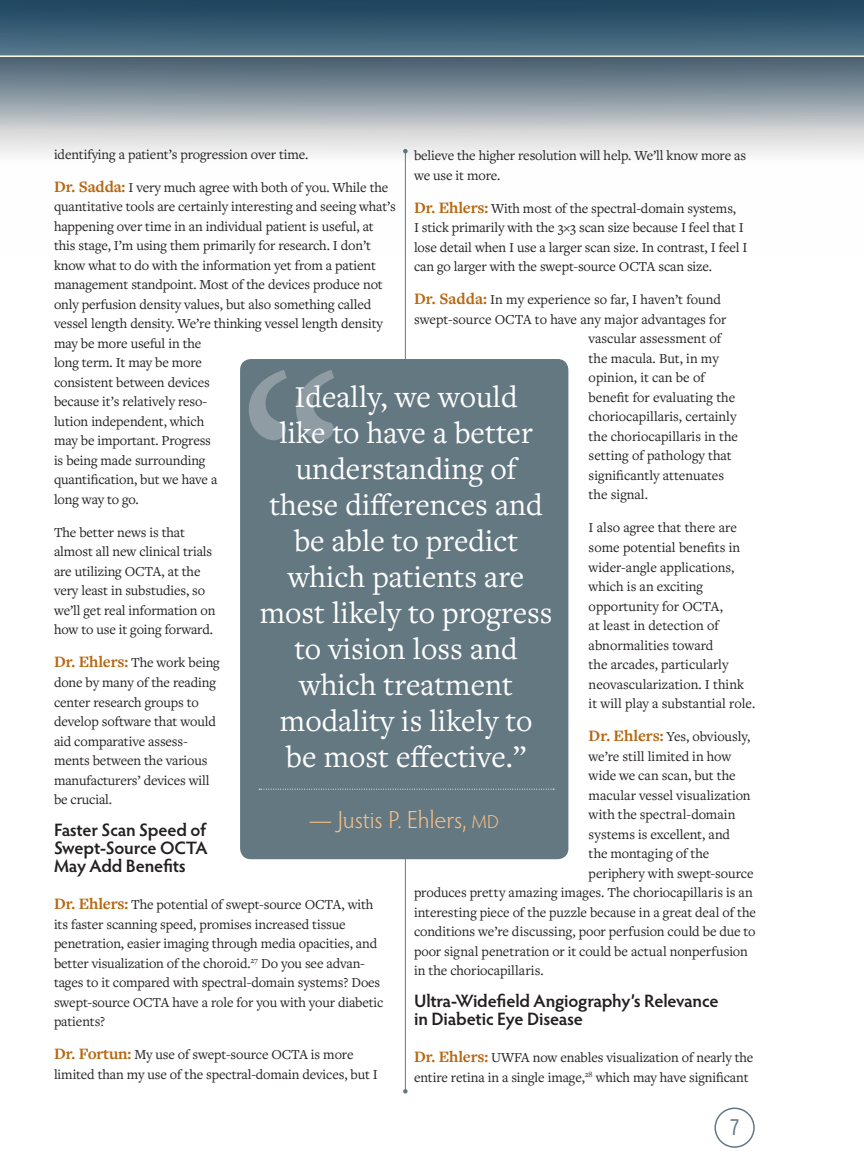
<style>
.page{position:relative;width:864px;height:1175px;background:#fff}
.page>*{position:absolute;margin:0;border:0;box-sizing:border-box;transform-origin:0 0}
.body_text{font:31.5px/36px "Freight Text Pro";color:#fff;text-align:center}
.figure_text{font:300 24.75px "Hypatia Sans Pro";color:#fcc287}
.t1{font:300 21px "Stratos";color:#647882}
.Subhead{font:600 18px/18px "Hypatia Sans Pro";letter-spacing:-.015em;color:#231f20;text-align:justify}
.body_text-2{font:14.25px/19.5px "Freight Text Pro";letter-spacing:-.01em;color:#231f20}
.s1{font-weight:700;font-size:16.5px;color:#b66811}
.s2{font-size:18.75px}
</style>
<div class="page">
<hr style="left:405px;top:151px;width:1px;height:940px;background:#647882">
<svg style="left:403px;top:1089px;width:5px;height:4px"></svg>
<img style="left:0;top:129px;width:864px;height:128px">
<svg style="left:0;top:0;width:864px;height:129px;background:#647b8b"></svg>
<hr style="left:0;top:55px;width:864px;height:2px;background:#fffde5">
<div style="left:714px;top:1107px;width:41px;height:40px;border:2px solid #647882;border-radius:50%"></div>
<div style="left:240px;top:359px;width:328px;height:500px;background:#647882;border-radius:11px"></div>
<svg style="left:249px;top:370px;width:85px;height:70px"></svg>
<svg style="left:259px;top:788px;width:295px;height:1px"></svg>
<p class="body_text-2" style="left:54px;top:144px;width:256px">identifying a patient’s progression over time.</p>
<p class="body_text-2" style="left:54px;top:177px;width:343px"><span class="s1">Dr. Sadda:</span> I very much agree with both of you. While the quantitative tools are certainly interesting and seeing what’s happening over time in an individual patient is useful, at this stage, I’m using them primarily for research. I don’t know what to do with the information yet from a patient management standpoint. Most of the devices produce not only perfusion density values, but also something called vessel length density. We’re thinking vessel length density may be more useful in the<br>long term. It may be more<br>consistent between devices<br>because it’s relatively reso-<br>lution independent, which<br>may be important. Progress<br>is being made surrounding<br>quantification, but we have a<br>long way to go.</p>
<p class="body_text-2" style="left:54px;top:522px;width:163px">The better news is that almost all new clinical trials are utilizing OCTA, at the very least in substudies, so we’ll get real information on how to use it going forward.</p>
<p class="body_text-2" style="left:54px;top:652px;width:167px"><span class="s1">Dr. Ehlers:</span> The work being done by many of the reading center research groups to develop software that would aid comparative assess&shy;ments between the various manufacturers’ devices will be crucial.</p>
<p class="Subhead" style="left:54px;top:819px;width:155px">Faster Scan Speed of Swept-Source OCTA May Add Benefits</p>
<p class="body_text-2" style="left:54px;top:894px;width:331px"><span class="s1">Dr. Ehlers:</span> The potential of swept-source OCTA, with its faster scanning speed, promises increased tissue penetration, easier imaging through media opacities, and better visualization of the choroid.<sup>27</sup> Do you see advan&shy;tages to it compared with spectral-domain systems? Does swept-source OCTA have a role for you with your diabetic patients?</p>
<p class="body_text-2" style="left:54px;top:1044px;width:325px"><span class="s1">Dr. Fortun:</span> My use of swept-source OCTA is more limited than my use of the spectral-domain devices, but I</p>
<p class="body_text-2" style="left:414px;top:145px;width:334px">believe the higher resolution will help. We’ll know more as we use it more.</p>
<p class="body_text-2" style="left:414px;top:198px;width:335px"><span class="s1">Dr. Ehlers:</span> With most of the spectral-domain systems,<br>I stick primarily with the 3×3 scan size because I feel that I lose detail when I use a larger scan size. In contrast, I feel I can go larger with the swept-source OCTA scan size.</p>
<p class="body_text-2" style="left:414px;top:289px;width:308px"><span class="s1">Dr. Sadda:</span> In my experience so far, I haven’t found</p>
<p class="body_text-2" style="left:414px;top:309px;width:314px">swept-source OCTA to have any major advantages for</p>
<p class="body_text-2" style="left:589px;top:328px;width:134px">vascular assessment of</p>
<p class="body_text-2" style="left:589px;top:348px;width:132px">the macula. But, in my</p>
<p class="body_text-2" style="left:589px;top:367px;width:118px">opinion, it can be of</p>
<p class="body_text-2" style="left:589px;top:387px;width:148px">benefit for evaluating the</p>
<p class="body_text-2" style="left:589px;top:406px;width:149px">choriocapillaris, certainly</p>
<p class="body_text-2" style="left:589px;top:426px;width:151px">the choriocapillaris in the</p>
<p class="body_text-2" style="left:589px;top:445px;width:145px">setting of pathology that</p>
<p class="body_text-2" style="left:589px;top:465px;width:137px">significantly attenuates</p>
<p class="body_text-2" style="left:589px;top:484px;width:61px">the signal.</p>
<p class="body_text-2" style="left:589px;top:517px;width:168px">I also agree that there are some potential benefits in wider-angle applications, which is an exciting opportunity for OCTA,<br>at least in detection of abnormalities toward<br>the arcades, particularly neovascularization. I think it will play a substantial role.</p>
<p class="body_text-2" style="left:589px;top:726px;width:163px"><span class="s1">Dr. Ehlers:</span> Yes, obviously,</p>
<p class="body_text-2" style="left:589px;top:745px;width:144px">we’re still limited in how</p>
<p class="body_text-2" style="left:589px;top:765px;width:148px">wide we can scan, but the</p>
<p class="body_text-2" style="left:589px;top:784px;width:163px">macular vessel visualization</p>
<p class="body_text-2" style="left:589px;top:804px;width:148px">with the spectral-domain</p>
<p class="body_text-2" style="left:589px;top:823px;width:143px">systems is excellent, and</p>
<p class="body_text-2" style="left:589px;top:843px;width:122px">the montaging of the</p>
<p class="body_text-2" style="left:589px;top:862px;width:166px">periphery with swept-source</p>
<p class="body_text-2" style="left:414px;top:882px;width:340px">produces pretty amazing images. The choriocapillaris is an</p>
<p class="body_text-2" style="left:414px;top:901px;width:344px">interesting piece of the puzzle because in a great deal of the</p>
<p class="body_text-2" style="left:414px;top:921px;width:343px">conditions we’re discussing, poor perfusion could be due to</p>
<p class="body_text-2" style="left:414px;top:940px;width:335px">poor signal penetration or it could be actual nonperfusion</p>
<p class="body_text-2" style="left:414px;top:960px;width:131px">in the choriocapillaris.</p>
<p class="Subhead" style="left:414px;top:990px;width:306px">Ultra-Widefield Angiography’s Relevance in Diabetic Eye Disease</p>
<p class="body_text-2" style="left:414px;top:1047px;width:341px"><span class="s1">Dr. Ehlers:</span> UWFA now enables visualization of nearly the entire retina in a single image,<sup>28</sup> which may have significant</p>
<p class="body_text" style="left:260px;top:378px;width:294px">Ideally, we would<br>like to have a better understanding of these differences and be able to predict which patients are most likely to progress to vision loss and which treatment modality is likely to<br>be most effective.”</p>
<p class="figure_text" style="left:309px;top:803px;width:191px">— Justis P. Ehlers, <span class="s2">MD</span></p>
<p class="t1" style="left:729px;top:1110px;width:13px">7</p>
</div>
